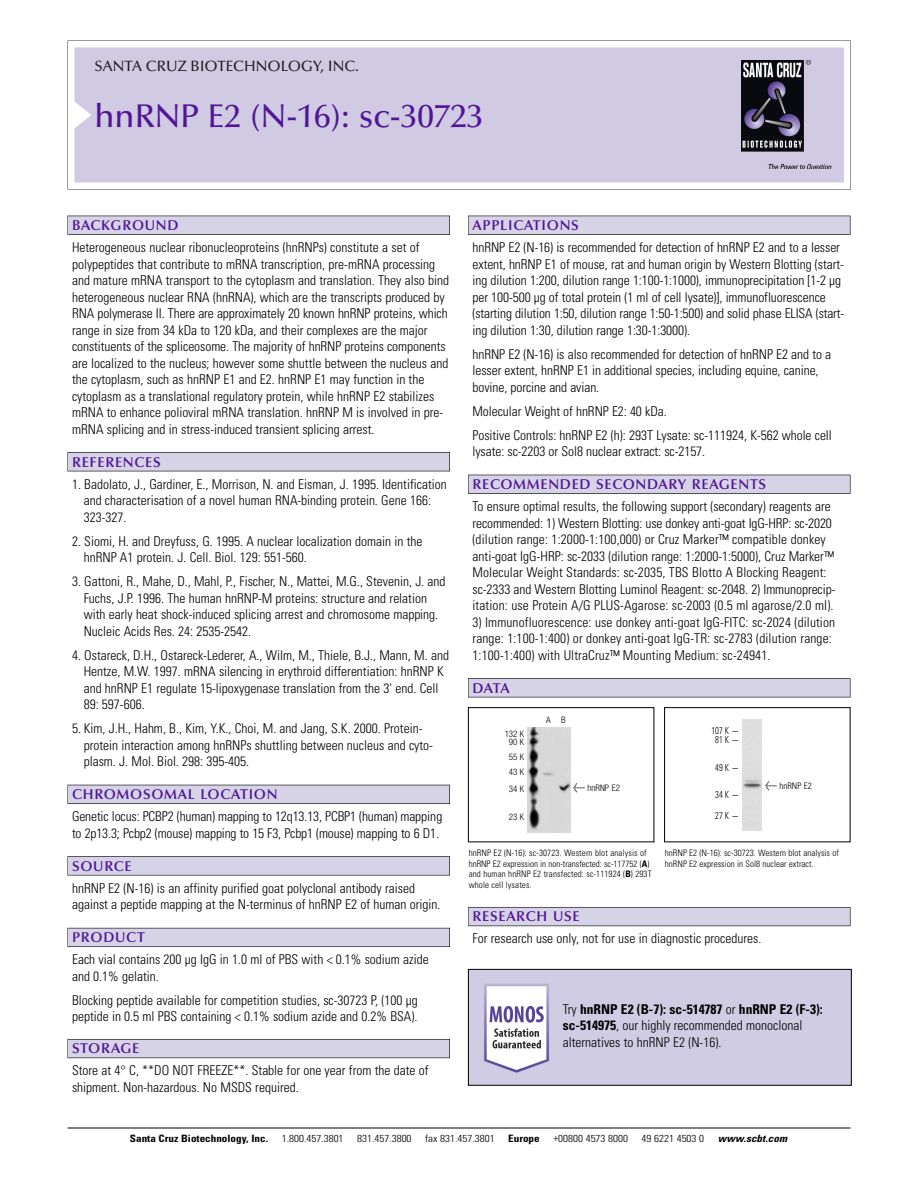
<style>
.page{position:relative;width:918px;height:1188px;background:#fff}
.page>*{position:absolute;margin:0;border:0;box-sizing:border-box;transform-origin:0 0}
.t1{font:500 33px "Optima";color:#511695}
.t2{font:500 15px "Optima";color:#231f20}
.t3{font:600 14.25px "Optima";letter-spacing:.05em;color:#511695}
.t4{font:300 condensed 13.5px/16.5px "Univers";color:#000}
.t5{font:300 condensed 10.2px "Univers";color:#000;scale:1.1 1}
.t6{font:700 condensed 10.2px "Univers";color:#000;scale:1.1 1}
.t7{font:italic 700 condensed 10.2px "Univers";letter-spacing:.005em;color:#000;scale:1.1 1}
.t8{font:300 condensed 9.75px/9px "Univers";color:#000;text-align:center;scale:.87 1}
.t9{font:300 condensed 9px/10.5px "Univers";letter-spacing:.005em;color:#000}
.t10{font:300 condensed 9px/7.5px "Helvetica Neue";color:#000;text-align:center}
.s1{font-family:"Meta Plus";font-weight:400;font-stretch:normal;font-size:10.5px}
.s2{font-weight:700}
</style>
<div class="page">
<svg style="left:68px;top:40px;width:783px;height:149px"></svg>
<div style="left:74px;top:47px;width:770px;height:135px;background:#d1cae3"></div>
<img style="left:741px;top:60px;width:90px;height:108px">
<div style="left:68px;top:216px;width:382px;height:19px;background:#525155"></div>
<div style="left:68px;top:216px;width:381px;height:18px;background:#d7d3e7"></div>
<div style="left:68px;top:452px;width:382px;height:19px;background:#525155"></div>
<div style="left:68px;top:453px;width:381px;height:18px;background:#d7d3e7"></div>
<div style="left:68px;top:785px;width:382px;height:19px;background:#525158"></div>
<div style="left:68px;top:785px;width:381px;height:18px;background:#d7d3e7"></div>
<div style="left:68px;top:856px;width:382px;height:19px;background:#575759"></div>
<div style="left:68px;top:857px;width:381px;height:18px;background:#d7d3e7"></div>
<div style="left:68px;top:928px;width:382px;height:19px;background:#5b5a62"></div>
<div style="left:68px;top:928px;width:381px;height:18px;background:#d7d3e7"></div>
<div style="left:68px;top:1039px;width:382px;height:19px;background:#5b5961"></div>
<div style="left:68px;top:1040px;width:381px;height:18px;background:#d7d3e7"></div>
<div style="left:468px;top:216px;width:382px;height:19px;background:#525155"></div>
<div style="left:468px;top:216px;width:382px;height:18px;background:#d7d3e7"></div>
<div style="left:468px;top:475px;width:382px;height:19px;background:#515055"></div>
<div style="left:468px;top:475px;width:382px;height:18px;background:#d7d3e7"></div>
<div style="left:468px;top:678px;width:382px;height:19px;background:#545357"></div>
<div style="left:468px;top:679px;width:382px;height:18px;background:#d7d3e7"></div>
<div style="left:468px;top:907px;width:382px;height:19px;background:#5b5961"></div>
<div style="left:468px;top:908px;width:382px;height:18px;background:#d7d3e7"></div>
<hr style="left:68px;top:1128px;width:782px;height:1px;background:#000">
<div style="left:664px;top:707px;width:186px;height:135px;border:1px solid #000"></div>
<div style="left:468px;top:707px;width:186px;height:135px;border:1px solid #000"></div>
<img style="left:743px;top:720px;width:19px;height:111px">
<img style="left:528px;top:727px;width:42px;height:106px">
<img style="left:470px;top:971px;width:380px;height:113px">
<div style="left:468px;top:969px;width:384px;height:117px;border:1px solid #000"></div>
<p class="t2" style="left:94px;top:61px;width:266px">SANTA CRUZ BIOTECHNOLOGY, INC.</p>
<h1 class="t1" style="left:94px;top:103px;width:390px">hnRNP E2 (N-16): sc-30723</h1>
<p class="t3" style="left:72px;top:219px;width:108px">BACKGROUND</p>
<p class="t4" style="left:72px;top:240px;width:379px">Heterogeneous nuclear ribonucleoproteins (hnRNPs) constitute a set of polypeptides that contribute to mRNA transcription, pre-mRNA processing and mature mRNA transport to the cytoplasm and translation. They also bind heterogeneous nuclear RNA (hnRNA), which are the transcripts produced by RNA polymerase II. There are approximately 20 known hnRNP proteins, which range in size from 34 kDa to 120 kDa, and their complexes are the major constituents of the spliceosome. The majority of hnRNP proteins components are localized to the nucleus; however some shuttle between the nucleus and the cytoplasm, such as hnRNP E1 and E2. hnRNP E1 may function in the cytoplasm as a translational regulatory protein, while hnRNP E2 stabilizes mRNA to enhance polioviral mRNA translation. hnRNP M is involved in pre&shy;mRNA splicing and in stress-induced transient splicing arrest.</p>
<p class="t3" style="left:72px;top:456px;width:90px">REFERENCES</p>
<p class="t4" style="left:84px;top:477px;width:365px;text-indent:-12px">1. Badolato, J., Gardiner, E., Morrison, N. and Eisman, J. 1995. Identification and characterisation of a novel human RNA-binding protein. Gene 166:<br>323-327.</p>
<p class="t4" style="left:84px;top:534px;width:340px;text-indent:-12px">2. Siomi, H. and Dreyfuss, G. 1995. A nuclear localization domain in the hnRNP A1 protein. J. Cell. Biol. 129: 551-560.</p>
<p class="t4" style="left:84px;top:574px;width:363px;text-indent:-12px">3. Gattoni, R., Mahe, D., Mahl, P., Fischer, N., Mattei, M.G., Stevenin, J. and Fuchs, J.P. 1996. The human hnRNP-M proteins: structure and relation with early heat shock-induced splicing arrest and chromosome mapping.<br>Nucleic Acids Res. 24: 2535-2542.</p>
<p class="t4" style="left:84px;top:648px;width:367px;text-indent:-12px">4. Ostareck, D.H., Ostareck-Lederer, A., Wilm, M., Thiele, B.J., Mann, M. and Hentze, M.W. 1997. mRNA silencing in erythroid differentiation: hnRNP K and hnRNP E1 regulate 15-lipoxygenase translation from the 3' end. Cell 89: 597-606.</p>
<p class="t4" style="left:84px;top:721px;width:351px;text-indent:-12px">5. Kim, J.H., Hahm, B., Kim, Y.K., Choi, M. and Jang, S.K. 2000. Protein&shy;protein interaction among hnRNPs shuttling between nucleus and cyto&shy;plasm. J. Mol. Biol. 298: 395-405.</p>
<p class="t3" style="left:72px;top:789px;width:207px">CHROMOSOMAL LOCATION</p>
<p class="t4" style="left:72px;top:809px;width:372px">Genetic locus: PCBP2 (human) mapping to 12q13.13, PCBP1 (human) mapping to 2p13.3; Pcbp2 (mouse) mapping to 15 F3, Pcbp1 (mouse) mapping to 6 D1.</p>
<p class="t3" style="left:72px;top:860px;width:61px">SOURCE</p>
<p class="t4" style="left:72px;top:881px;width:370px">hnRNP E2 (N-16) is an affinity purified goat polyclonal antibody raised against a peptide mapping at the N-terminus of hnRNP E2 of human origin.</p>
<p class="t3" style="left:72px;top:932px;width:74px">PRODUCT</p>
<p class="t4" style="left:72px;top:952px;width:358px">Each vial contains 200 µg IgG in 1.0 ml of PBS with &lt; 0.1% sodium azide and 0.1% gelatin.</p>
<p class="t4" style="left:72px;top:993px;width:347px">Blocking peptide available for competition studies, sc-30723 P, (100 µg peptide in 0.5 ml PBS containing &lt; 0.1% sodium azide and 0.2% BSA).</p>
<p class="t3" style="left:72px;top:1043px;width:69px">STORAGE</p>
<p class="t4" style="left:72px;top:1064px;width:358px">Store at 4° C, **DO NOT FREEZE**. Stable for one year from the date of shipment. Non-hazardous. No MSDS required.</p>
<p class="t3" style="left:473px;top:219px;width:108px">APPLICATIONS</p>
<p class="t4" style="left:473px;top:240px;width:373px">hnRNP E2 (N-16) is recommended for detection of hnRNP E2 and to a lesser extent, hnRNP E1 of mouse, rat and human origin by Western Blotting (start&shy;ing dilution 1:200, dilution range 1:100-1:1000), immunoprecipitation [1-2 µg per 100-500 µg of total protein (1 ml of cell lysate)], immunofluorescence (starting dilution 1:50, dilution range 1:50-1:500) and solid phase ELISA (start&shy;ing dilution 1:30, dilution range 1:30-1:3000).</p>
<p class="t4" style="left:473px;top:347px;width:360px">hnRNP E2 (N-16) is also recommended for detection of hnRNP E2 and to a lesser extent, hnRNP E1 in additional species, including equine, canine, bovine, porcine and avian.</p>
<p class="t4" style="left:473px;top:400px;width:361px;line-height:24px">Molecular Weight of hnRNP E2: 40 kDa.<br>Positive Controls: hnRNP E2 (h): 293T Lysate: sc-111924, K-562 whole cell</p>
<p class="t4" style="left:473px;top:444px;width:234px">lysate: sc-2203 or Sol8 nuclear extract: sc-2157.</p>
<p class="t3" style="left:473px;top:479px;width:295px">RECOMMENDED SECONDARY REAGENTS</p>
<p class="t4" style="left:473px;top:499px;width:364px">To ensure optimal results, the following support (secondary) reagents are recommended: 1) Western Blotting: use donkey anti-goat IgG-HRP: sc-2020 (dilution range: 1:2000-1:100,000) or Cruz Marker™ compatible donkey anti-goat IgG-HRP: sc-2033 (dilution range: 1:2000-1:5000), Cruz Marker™ Molecular Weight Standards: sc-2035, TBS Blotto A Blocking Reagent: sc-2333 and Western Blotting Luminol Reagent: sc-2048. 2) Immunoprecip&shy;itation: use Protein A/G PLUS-Agarose: sc-2003 (0.5 ml agarose/2.0 ml).</p>
<p class="t4" style="left:473px;top:615px;width:364px">3) Immunofluorescence: use donkey anti-goat IgG-FITC: sc-2024 (dilution range: 1:100-1:400) or donkey anti-goat IgG-TR: sc-2783 (dilution range:<br>1:100-1:400) with UltraCruz™ Mounting Medium: sc-24941.</p>
<p class="t3" style="left:473px;top:682px;width:39px">DATA</p>
<p class="t10" style="left:546px;top:717px;width:21px">A B</p>
<p class="t10" style="left:505px;top:731px;width:21px">132 K<br>90 K</p>
<p class="t10" style="left:509px;top:750px;width:17px;line-height:15px;text-align:left">55 K<br>43 K</p>
<p class="t10" style="left:509px;top:786px;width:17px">34 K</p>
<p class="t10" style="left:509px;top:814px;width:17px">23 K</p>
<p class="t10" style="left:573px;top:785px;width:48px"><span class="s1">&lt;</span> hnRNP E2</p>
<p class="t8" style="left:712px;top:727px;width:33px">107 K -<br>81K-</p>
<p class="t8" style="left:715px;top:764px;width:29px">49K-</p>
<p class="t8" style="left:715px;top:785px;width:29px;line-height:20.7px;text-align:left">34K-<br>27K-</p>
<p class="t9" style="left:765px;top:781px;width:48px"><span class="s1">&lt;</span> hnRNP E2</p>
<p class="t9" style="left:469px;top:849px;width:185px">hnRNP E2 (N-16): sc-30723. Western blot analysis of hnRNP E2 expression in non-transfected: sc-117752 (<span class="s2">A</span>) and human hnRNP E2 transfected: sc-111924 (<span class="s2">B</span>) 293T whole cell lysates.</p>
<p class="t9" style="left:665px;top:849px;width:176px">hnRNP E2 (N-16): sc-30723. Western blot analysis of hnRNP E2 expression in Sol8 nuclear extract.</p>
<p class="t3" style="left:473px;top:911px;width:109px">RESEARCH USE</p>
<p class="t4" style="left:473px;top:932px;width:290px">For research use only, not for use in diagnostic procedures.</p>
<p class="t4" style="left:563px;top:1002px;width:261px">Try <span class="s2">hnRNP E2 (B-7): sc-514787</span> or <span class="s2">hnRNP E2 (F-3): sc-514975</span>, our highly recommended monoclonal alternatives to hnRNP E2 (N-16).</p>
<p class="t6" style="left:130px;top:1135px;width:127px">Santa Cruz Biotechnology, Inc.</p>
<p class="t5" style="left:282px;top:1135px;width:58px">1.800.457.3801</p>
<p class="t5" style="left:357px;top:1135px;width:51px">831.457.3800</p>
<p class="t5" style="left:425px;top:1135px;width:65px">fax 831.457.3801</p>
<p class="t6" style="left:508px;top:1135px;width:30px">Europe</p>
<p class="t5" style="left:553px;top:1135px;width:69px">+00800 4573 8000</p>
<p class="t5" style="left:642px;top:1135px;width:58px">49 6221 4503 0</p>
<p class="t7" style="left:718px;top:1135px;width:64px">www.scbt.com</p>
</div>
